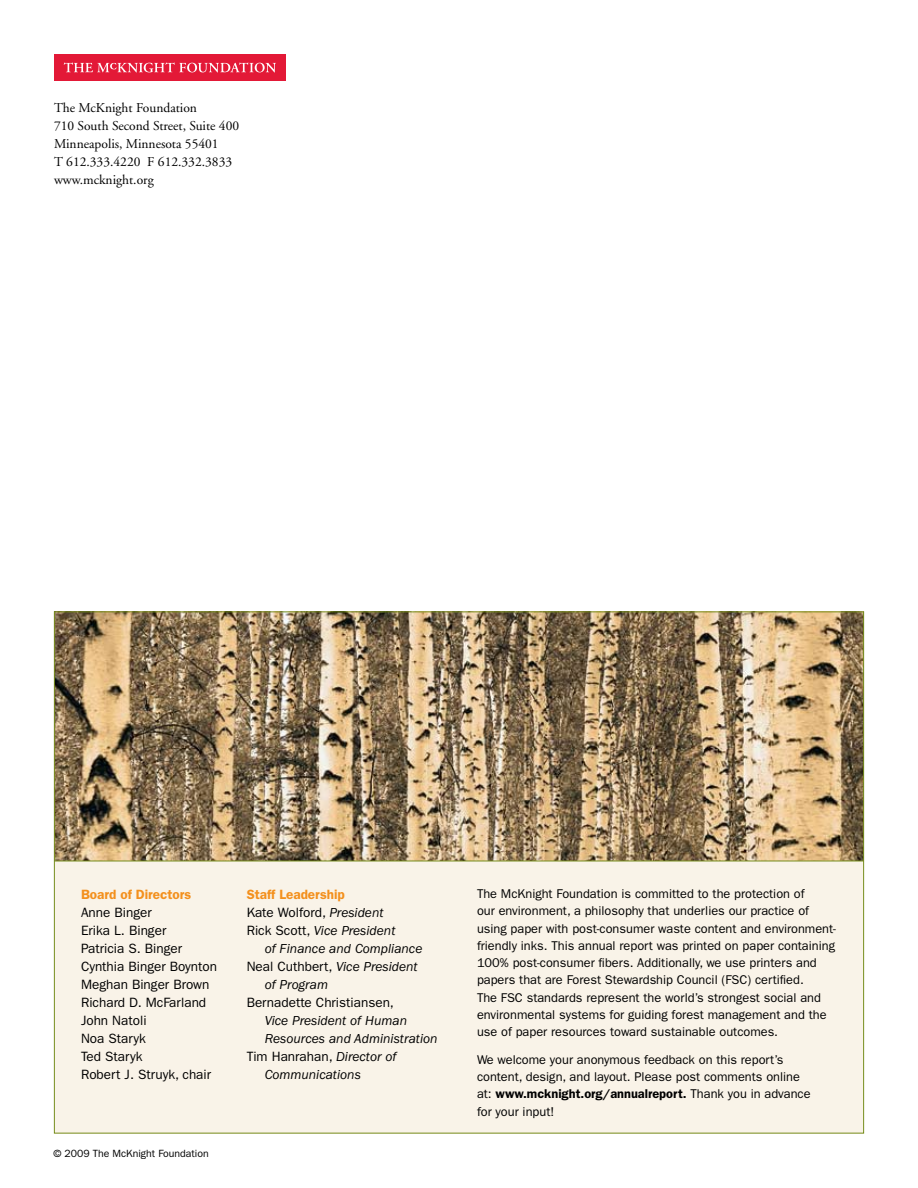
<style>
.page{position:relative;width:918px;height:1188px;background:#fff}
.page>*{position:absolute;margin:0;border:0;box-sizing:border-box;transform-origin:0 0}
.t1{font:13.5px/18px "Franklin Gothic";color:#000}
.t2{font:13.5px/18px "Adobe Garamond";color:#000}
.t3{font:italic 13.5px "Franklin Gothic";color:#000}
.t4{font:600 13.5px "Franklin Gothic";color:#f3901d}
.t5{font:12.75px/17.2px "Franklin Gothic";color:#000}
.t6{font:10.5px "Franklin Gothic";color:#000}
.s1{font-style:italic}
.s2{font-style:normal}
.s3{font-weight:600}
</style>
<div class="page">
<img style="left:54px;top:611px;width:810px;height:250px">
<div style="left:54px;top:861px;width:810px;height:272px;background:#f9f3e8"></div>
<div style="left:54px;top:54px;width:232px;height:27px;background:#e31937"></div>
<svg style="left:64px;top:63px;width:212px;height:10px"></svg>
<hr style="left:54px;top:861px;width:810px;height:1px;background:#778e1e">
<p class="t2" style="left:54px;top:100px;width:187px">The McKnight Foundation<br>710 South Second Street, Suite 400<br>Minneapolis, Minnesota 55401<br>T 612.333.4220 F 612.332.3833 www.mcknight.org</p>
<p class="t4" style="left:81px;top:886px;width:112px">Board of Directors</p>
<p class="t1" style="left:81px;top:903px;width:138px">Anne Binger<br>Erika L. Binger<br>Patricia S. Binger<br>Cynthia Binger Boynton<br>Meghan Binger Brown<br>Richard D. McFarland<br>John Natoli<br>Noa Staryk<br>Ted Staryk<br>Robert J. Struyk, chair</p>
<p class="t6" style="left:53px;top:1148px;width:157px">© 2009 The McKnight Foundation</p>
<p class="t4" style="left:247px;top:886px;width:100px">Staff Leadership</p>
<p class="t1" style="left:247px;top:903px;width:138px">Kate Wolford, <span class="s1">President</span></p>
<p class="t3" style="left:247px;top:923px;width:150px"><span class="s2">Rick Scott,</span> Vice President</p>
<p class="t3" style="left:265px;top:941px;width:159px">of Finance and Compliance</p>
<p class="t1" style="left:247px;top:957px;width:173px">Neal Cuthbert, <span class="s1">Vice President</span></p>
<p class="t3" style="left:265px;top:977px;width:65px">of Program</p>
<p class="t1" style="left:247px;top:993px;width:149px">Bernadette Christiansen,</p>
<p class="t3" style="left:265px;top:1013px;width:144px">Vice President of Human</p>
<p class="t3" style="left:265px;top:1031px;width:174px">Resources and Administration</p>
<p class="t1" style="left:247px;top:1047px;width:151px">Tim Hanrahan, <span class="s1">Director of</span></p>
<p class="t3" style="left:265px;top:1067px;width:98px">Communications</p>
<p class="t5" style="left:477px;top:885px;width:361px">The McKnight Foundation is committed to the protection of<br>our environment, a philosophy that underlies our practice of using paper with post-consumer waste content and environment&shy;friendly inks. This annual report was printed on paper containing 100% post-consumer fibers. Additionally, we use printers and papers that are Forest Stewardship Council (FSC) certified.<br>The FSC standards represent the world’s strongest social and environmental systems for guiding forest management and the use of paper resources toward sustainable outcomes.</p>
<p class="t5" style="left:477px;top:1051px;width:335px">We welcome your anonymous feedback on this report’s content, design, and layout. Please post comments online at: <span class="s3">www.mcknight.org/annualreport.</span> Thank you in advance for your input!</p>
</div>
